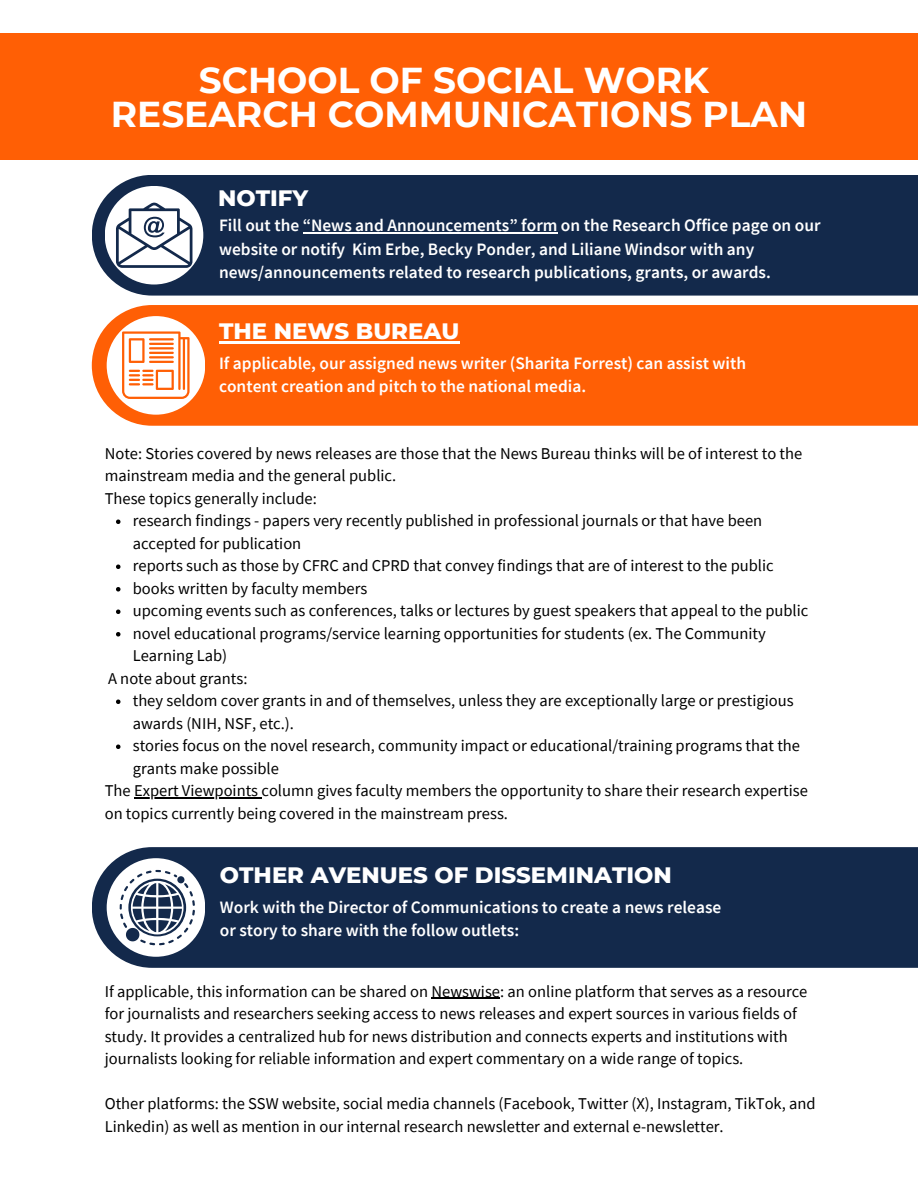
<style>
.page{position:relative;width:918px;height:1188px;background:#fff}
.page>*{position:absolute;margin:0;border:0;box-sizing:border-box;transform-origin:0 0}
.t1{font:700 36px "Montserrat";color:#fff}
.t2{font:800 22.8px "Montserrat";color:#fff}
.t3{font:600 17.4px/23.7px "Source Sans Pro";color:#fff}
.t4{font:16.5px/22.5px "Source Sans Pro";color:#000}
</style>
<div class="page">
<div style="left:92px;top:175px;width:826px;height:121px;background:#13294b"></div>
<div style="left:92px;top:305px;width:826px;height:121px;background:#ff5f05"></div>
<div style="left:92px;top:847px;width:826px;height:121px;background:#13294b"></div>
<div style="left:105px;top:186px;width:98px;height:99px;background:#fff;border-radius:50%"></div>
<div style="left:107px;top:316px;width:98px;height:99px;background:#fff;border-radius:50%"></div>
<div style="left:107px;top:858px;width:98px;height:99px;background:#fff;border-radius:50%"></div>
<div style="left:0;top:33px;width:918px;height:127px;background:#ff5f05"></div>
<svg style="left:120px;top:870px;width:75px;height:75px"></svg>
<svg style="left:116px;top:203px;width:76px;height:65px"></svg>
<svg style="left:122px;top:331px;width:68px;height:68px"></svg>
<hr style="left:303px;top:232px;width:255px;height:1px;background:#fff">
<hr style="left:219px;top:341px;width:240px;height:2px;background:#fff">
<svg style="left:116px;top:520px;width:4px;height:4px"></svg>
<svg style="left:116px;top:565px;width:4px;height:4px"></svg>
<svg style="left:116px;top:587px;width:4px;height:5px"></svg>
<svg style="left:116px;top:610px;width:4px;height:4px"></svg>
<svg style="left:116px;top:632px;width:4px;height:5px"></svg>
<svg style="left:116px;top:700px;width:4px;height:4px"></svg>
<svg style="left:116px;top:745px;width:4px;height:4px"></svg>
<hr style="left:134px;top:797px;width:128px;height:2px;background:#000">
<hr style="left:432px;top:998px;width:68px;height:1px;background:#000">
<p class="t1" style="left:199px;top:58px;width:512px">SCHOOL OF SOCIAL WORK</p>
<p class="t1" style="left:111px;top:93px;width:698px">RESEARCH COMMUNICATIONS PLAN</p>
<p class="t2" style="left:218px;top:184px;width:92px">NOTIFY</p>
<p class="t3" style="left:219px;top:213px;width:603px">Fill out the “News and Announcements” form on the Research Office page on our website or notify Kim Erbe, Becky Ponder, and Liliane Windsor with any news/announcements related to research publications, grants, or awards.</p>
<p class="t2" style="left:219px;top:317px;width:242px">THE NEWS BUREAU</p>
<p class="t3" style="left:219px;top:350px;width:529px">If applicable, our assigned news writer (Sharita Forrest) can assist with content creation and pitch to the national media.</p>
<p class="t4" style="left:105px;top:442px;width:699px">Note: Stories covered by news releases are those that the News Bureau thinks will be of interest to the mainstream media and the general public.</p>
<p class="t4" style="left:105px;top:487px;width:214px">These topics generally include:</p>
<p class="t4" style="left:133px;top:509px;width:631px">research findings - papers very recently published in professional journals or that have been accepted for publication</p>
<p class="t4" style="left:133px;top:554px;width:642px">reports such as those by CFRC and CPRD that convey findings that are of interest to the public</p>
<p class="t4" style="left:133px;top:577px;width:236px">books written by faculty members</p>
<p class="t4" style="left:133px;top:599px;width:677px">upcoming events such as conferences, talks or lectures by guest speakers that appeal to the public</p>
<p class="t4" style="left:133px;top:622px;width:635px">novel educational programs/service learning opportunities for students (ex. The Community<br>Learning Lab)</p>
<p class="t4" style="left:133px;top:689px;width:662px">they seldom cover grants in and of themselves, unless they are exceptionally large or prestigious awards (NIH, NSF, etc.).</p>
<p class="t4" style="left:133px;top:734px;width:669px">stories focus on the novel research, community impact or educational/training programs that the grants make possible</p>
<p class="t4" style="left:108px;top:667px;width:141px">A note about grants:</p>
<p class="t4" style="left:105px;top:779px;width:705px">The Expert Viewpoints column gives faculty members the opportunity to share their research expertise on topics currently being covered in the mainstream press.</p>
<p class="t2" style="left:220px;top:861px;width:453px">OTHER AVENUES OF DISSEMINATION</p>
<p class="t3" style="left:220px;top:895px;width:503px">Work with the Director of Communications to create a news release</p>
<p class="t3" style="left:220px;top:918px;width:301px">or story to share with the follow outlets:</p>
<p class="t4" style="left:105px;top:979px;width:704px">If applicable, this information can be shared on Newswise: an online platform that serves as a resource for journalists and researchers seeking access to news releases and expert sources in various fields of study. It provides a centralized hub for news distribution and connects experts and institutions with journalists looking for reliable information and expert commentary on a wide range of topics.</p>
<p class="t4" style="left:105px;top:1092px;width:712px">Other platforms: the SSW website, social media channels (Facebook, Twitter (X), Instagram, TikTok, and<br>Linkedin) as well as mention in our internal research newsletter and external e-newsletter.</p>
</div>
